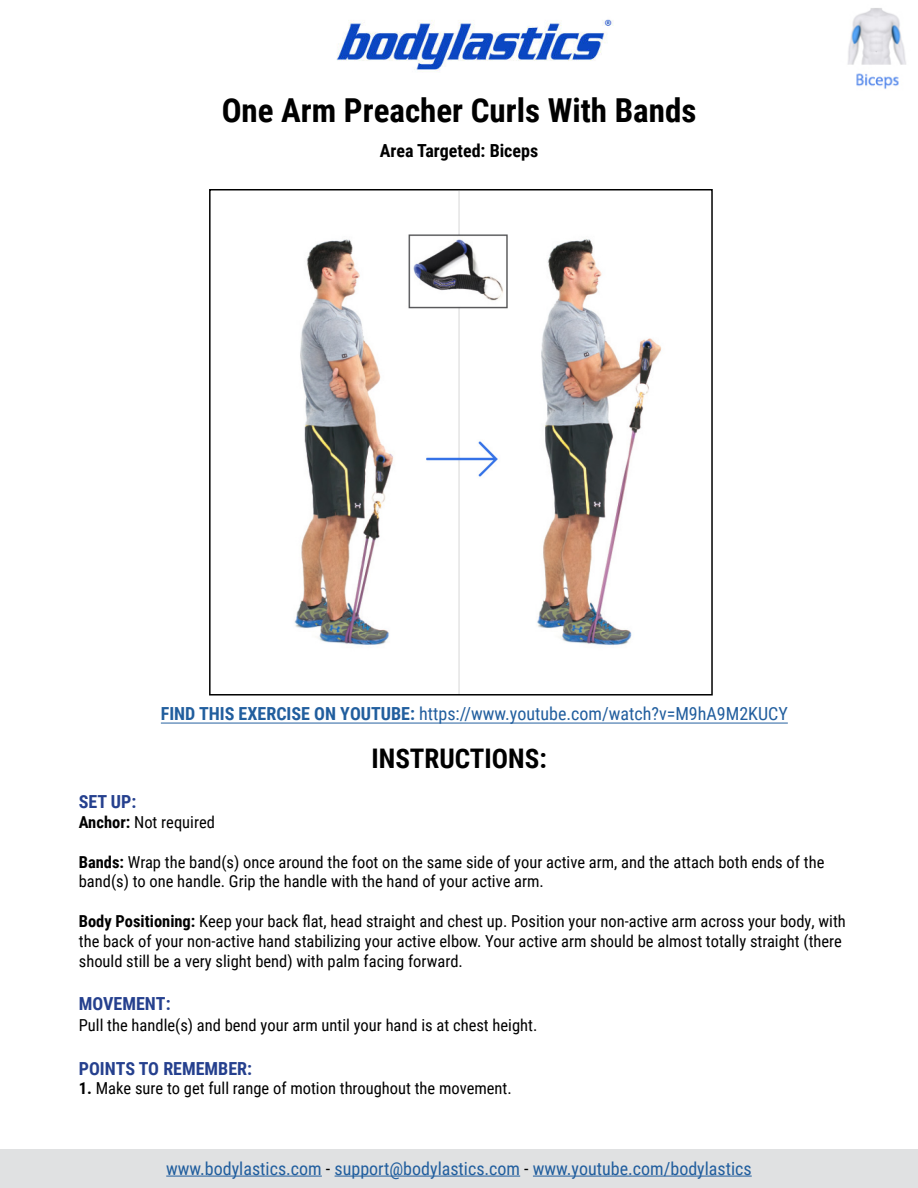
<style>
.page{position:relative;width:918px;height:1188px;background:#fff}
.page>*{position:absolute;margin:0;border:0;box-sizing:border-box;transform-origin:0 0}
.t1{font:700 33px "Roboto Condensed";color:#000}
.t2{font:700 27px "Roboto Condensed";color:#000}
.t3{font:18px "Roboto Condensed";color:#215e9e}
.t4{font:700 18px "Roboto Condensed";color:#25408e}
.t5{font:700 18px "Roboto Condensed";color:#000}
.t6{font:16.5px/19.8px "Roboto Condensed";color:#000}
.s1{font-weight:700}
.s2{color:#000}
</style>
<div class="page">
<div style="left:0;top:1150px;width:918px;height:38px;background:#e0e1e2"></div>
<img style="left:294px;top:192px;width:368px;height:501px">
<div style="left:209px;top:189px;width:504px;height:507px;border:2px solid #000"></div>
<img style="left:336px;top:19px;width:276px;height:52px">
<hr style="left:166px;top:1176px;width:156px;height:1px;background:#215e9e">
<hr style="left:335px;top:1176px;width:185px;height:1px;background:#215e9e">
<hr style="left:533px;top:1176px;width:219px;height:1px;background:#215e9e">
<img style="left:847px;top:8px;width:59px;height:81px">
<hr style="left:161px;top:723px;width:627px;height:1px;background:#215e9e">
<h1 class="t1" style="left:222px;top:97px;width:476px">One Arm Preacher Curls With Bands</h1>
<p class="t5" style="left:380px;top:144px;width:160px">Area Targeted: Biceps</p>
<p class="t3" style="left:161px;top:706px;width:628px"><span class="s1">FIND THIS EXERCISE ON YOUTUBE:</span> https://www.youtube.com/watch?v=M9hA9M2KUCY</p>
<h2 class="t2" style="left:371px;top:748px;width:177px">INSTRUCTIONS:</h2>
<p class="t4" style="left:79px;top:795px;width:59px">SET UP:</p>
<p class="t6" style="left:79px;top:813px;width:138px"><span class="s1">Anchor:</span> Not required</p>
<p class="t6" style="left:79px;top:853px;width:747px"><span class="s1">Bands:</span> Wrap the band(s) once around the foot on the same side of your active arm, and the attach both ends of the band(s) to one handle. Grip the handle with the hand of your active arm.</p>
<p class="t6" style="left:79px;top:911px;width:769px"><span class="s1">Body Positioning:</span> Keep your back flat, head straight and chest up. Position your non-active arm across your body, with the back of your non-active hand stabilizing your active elbow. Your active arm should be almost totally straight (there should still be a very slight bend) with palm facing forward.</p>
<p class="t4" style="left:79px;top:996px;width:93px">MOVEMENT:</p>
<p class="t6" style="left:79px;top:1015px;width:460px">Pull the handle(s) and bend your arm until your hand is at chest height.</p>
<p class="t4" style="left:79px;top:1061px;width:175px">POINTS TO REMEMBER:</p>
<p class="t6" style="left:79px;top:1078px;width:434px"><span class="s1">1.</span> Make sure to get full range of motion throughout the movement.</p>
<p class="t3" style="left:166px;top:1160px;width:587px">www.bodylastics.com <span class="s2">-</span> support@bodylastics.com <span class="s2">-</span> www.youtube.com/bodylastics</p>
</div>
